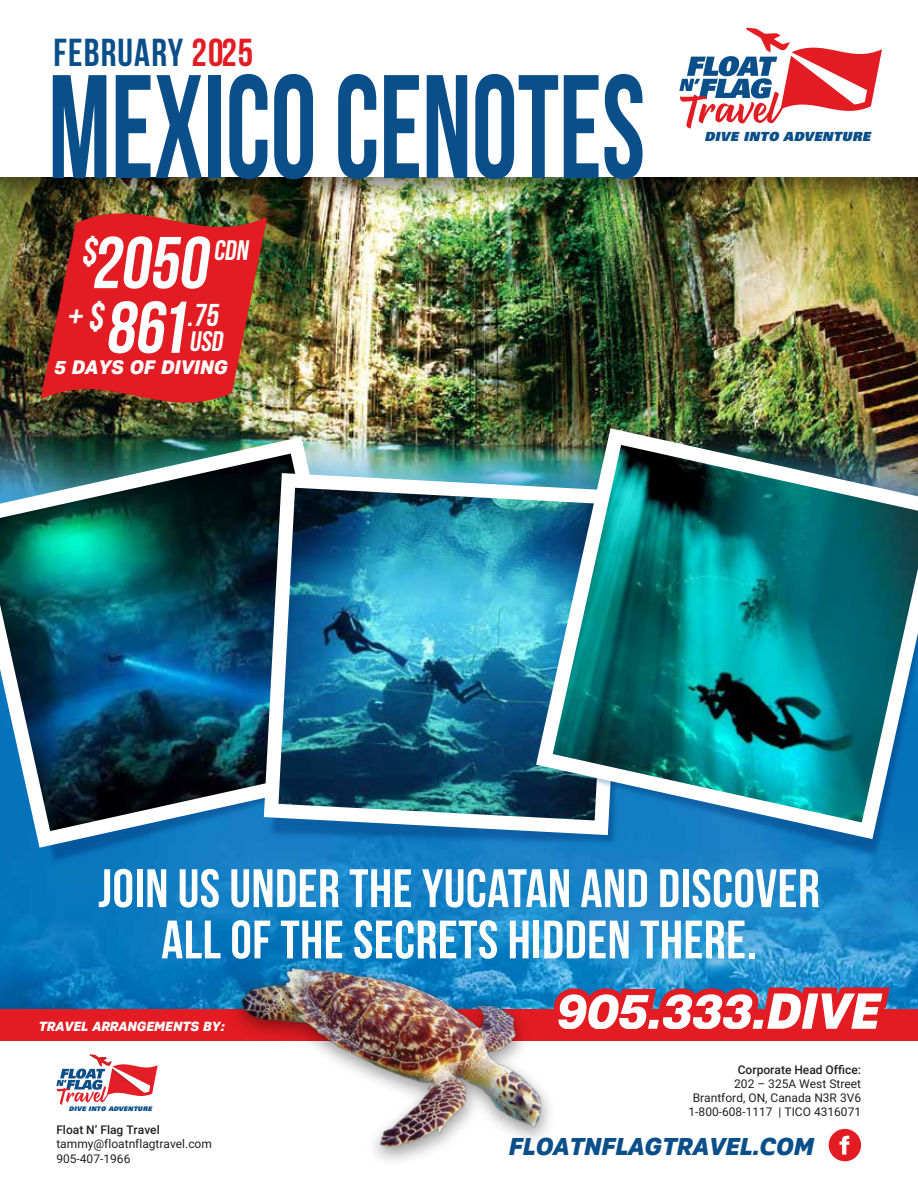
<style>
.page{position:relative;width:918px;height:1188px;background:#fff}
.page>*{position:absolute;margin:0;border:0;box-sizing:border-box;transform-origin:0 0}
.t1{font:700 147px "Bebas Neue";color:#0a4f89;scale:.79 1}
.t2{font:700 73.2px "Bebas Neue";color:#fff}
.t3{font:700 54px/51.3px "Bebas Neue";letter-spacing:.01em;color:#fff;text-align:center}
.t4{font:700 39.15px "Bebas Neue";color:#fff}
.t5{font:700 39px "Bebas Neue";letter-spacing:.03em;color:#0a4f89}
.t6{font:700 31.5px "Bebas Neue";color:#fff}
.t7{font:700 28.2px "Bebas Neue";color:#fff}
.t8{font:italic 800 24.75px "Crique Grotesk";letter-spacing:-.01em;color:#0a4f89}
.t9{font:italic 800 19.8px "Crique Grotesk";letter-spacing:-.01em;color:#fff}
.t10{font:italic 800 13.5px "Crique Grotesk";letter-spacing:-.01em;color:#fff}
.t11{font:italic 900 12.6px "Univers LT";letter-spacing:.035em;color:#0a4f89}
.t12{font:12px/14.2px "Roboto";color:#231f20}
.t13{font:500 12px "Roboto";color:#231f20}
.t14{font:italic 900 6.3px "Univers LT";letter-spacing:.035em;color:#0a4f89}
.s1{color:#e31b22}
</style>
<div class="page">
<img style="left:0;top:210px;width:918px;height:800px">
<img style="left:0;top:177px;width:918px;height:33px">
<div style="left:0;top:1010px;width:918px;height:31px;background:#e31b22"></div>
<svg style="left:618px;top:979px;width:279px;height:50px"></svg>
<img style="left:0;top:835px;width:420px;height:79px">
<img style="left:0;top:437px;width:376px;height:411px">
<img style="left:0;top:454px;width:359px;height:377px">
<svg style="left:264px;top:473px;width:218px;height:362px"></svg>
<img style="left:278px;top:488px;width:204px;height:332px">
<img style="left:482px;top:449px;width:436px;height:459px">
<img style="left:536px;top:428px;width:382px;height:411px">
<img style="left:553px;top:445px;width:365px;height:377px">
<svg style="left:679px;top:28px;width:203px;height:100px"></svg>
<img style="left:41px;top:214px;width:226px;height:189px">
<img style="left:189px;top:842px;width:429px;height:319px">
<div style="left:829px;top:1129px;width:32px;height:32px;background:#e31b22;border-radius:50%"></div>
<svg style="left:839px;top:1136px;width:10px;height:19px"></svg>
<svg style="left:56px;top:1054px;width:102px;height:51px"></svg>
<h3 class="t5" style="left:54px;top:31px;width:201px">FEBRUARY <span class="s1">2025</span></h3>
<h1 class="t1" style="left:48px;top:47px;width:757px">MEXICO CENOTES</h1>
<h3 class="t4" style="left:81px;top:230px;width:23px">$</h3>
<h3 class="t7" style="left:213px;top:235px;width:40px">CDN</h3>
<h2 class="t2" style="left:105px;top:287px;width:93px">861</h2>
<h2 class="t2" style="left:91px;top:223px;width:128px">2050</h2>
<h3 class="t4" style="left:66px;top:295px;width:44px">+$</h3>
<h3 class="t6" style="left:187px;top:298px;width:37px">.75</h3>
<h3 class="t7" style="left:189px;top:326px;width:39px">USD</h3>
<h3 class="t9" style="left:54px;top:357px;width:175px">5 DAYS OF DIVING</h3>
<p class="t11" style="left:704px;top:128px;width:167px">DIVE INTO ADVENTURE</p>
<h3 class="t3" style="left:98px;top:862px;width:723px">JOIN US UNDER THE YUCATAN AND DISCOVER<br>ALL OF THE SECRETS HIDDEN THERE.</h3>
<p class="t10" style="left:39px;top:1019px;width:187px">TRAVEL ARRANGEMENTS BY:</p>
<p class="t14" style="left:69px;top:1105px;width:84px">DIVE INTO ADVENTURE</p>
<p class="t13" style="left:56px;top:1121px;width:105px">Float N’ Flag Travel</p>
<p class="t12" style="left:56px;top:1136px;width:157px">tammy@floatnflagtravel.com<br>905-407-1966</p>
<p class="t13" style="left:738px;top:1061px;width:125px">Corporate Head Office:</p>
<p class="t12" style="left:689px;top:1076px;width:174px;text-align:right">202 – 325A West Street<br>Brantford, ON, Canada N3R 3V6<br>1-800-608-1117 | TICO 4316071</p>
<h3 class="t8" style="left:509px;top:1133px;width:307px">FLOATNFLAGTRAVEL.COM</h3>
</div>
